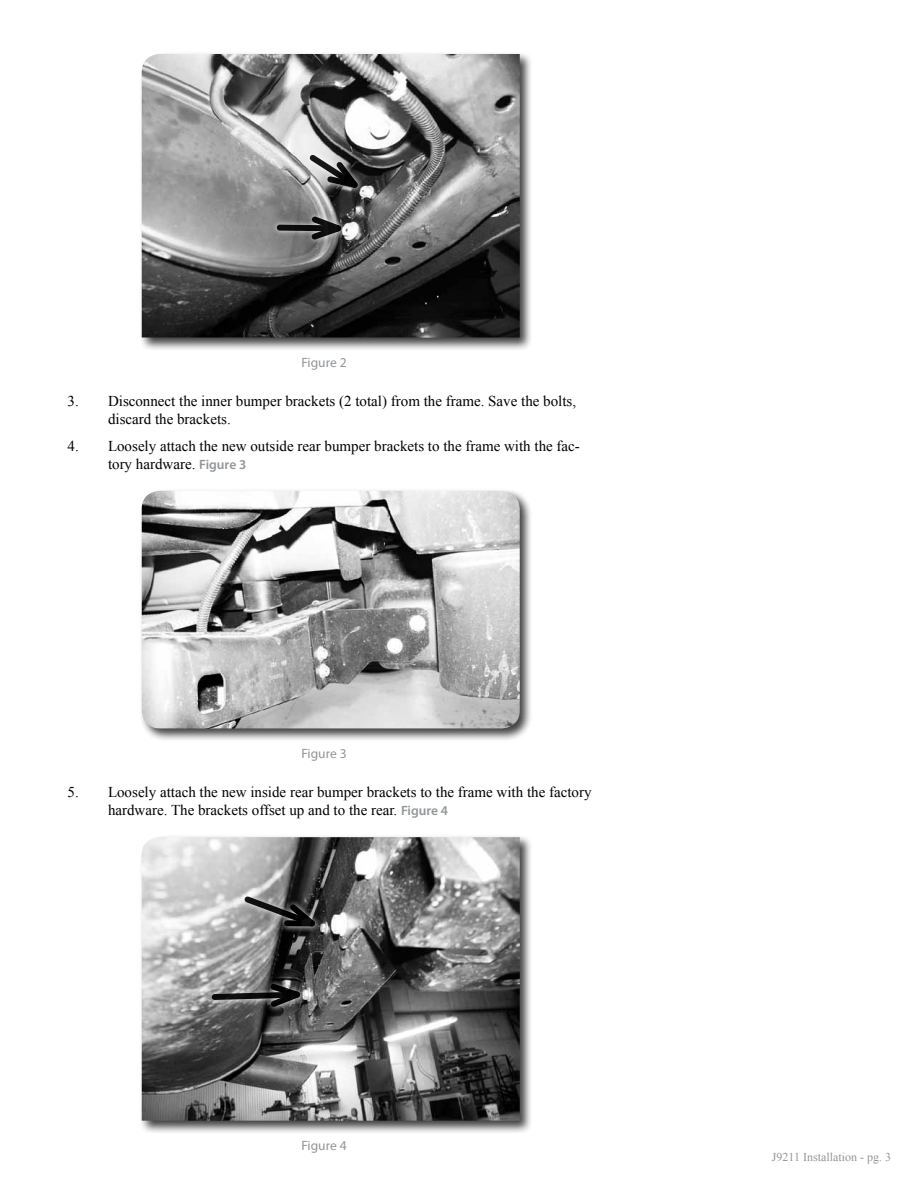
<style>
.page{position:relative;width:918px;height:1188px;background:#fff}
.page>*{position:absolute;margin:0;border:0;box-sizing:border-box;transform-origin:0 0}
.t1{font:15px/18px "Times New Roman";color:#000}
.t2{font:13.5px "Myriad Pro";color:#939598}
.t3{font:12px "Times New Roman";color:#939598}
.s1{font-family:"Myriad Pro";font-weight:600;font-size:13.5px;color:#939598}
</style>
<div class="page">
<div style="left:139px;top:51px;width:394px;height:300px;background:#000;opacity:.75"></div>
<img style="left:142px;top:54px;width:378px;height:284px">
<svg style="left:304px;top:150px;width:66px;height:44px;background:#717171"></svg>
<svg style="left:272px;top:211px;width:76px;height:35px"></svg>
<svg style="left:274px;top:212px;width:82px;height:32px;background:#6b6b6b"></svg>
<div style="left:139px;top:488px;width:394px;height:254px;background:#000;opacity:.75"></div>
<img style="left:142px;top:491px;width:378px;height:237px">
<div style="left:139px;top:834px;width:394px;height:300px;background:#000;opacity:.75"></div>
<img style="left:142px;top:837px;width:378px;height:284px">
<svg style="left:240px;top:891px;width:82px;height:42px"></svg>
<svg style="left:240px;top:892px;width:89px;height:39px;background:#5e5e5e"></svg>
<svg style="left:207px;top:979px;width:99px;height:34px"></svg>
<svg style="left:208px;top:979px;width:107px;height:33px;background:#616161"></svg>
<p class="t2" style="left:301px;top:354px;width:47px">Figure 2</p>
<p class="t1" style="left:108px;top:392px;width:470px;text-indent:-40px">3. Disconnect the inner bumper brackets (2 total) from the frame. Save the bolts, discard the brackets.</p>
<p class="t1" style="left:108px;top:437px;width:473px;text-indent:-41px">4. Loosely attach the new outside rear bumper brackets to the frame with the fac&shy;tory hardware. <span class="s1">Figure 3</span></p>
<p class="t2" style="left:301px;top:745px;width:47px">Figure 3</p>
<p class="t1" style="left:108px;top:783px;width:485px;text-indent:-40px">5. Loosely attach the new inside rear bumper brackets to the frame with the factory hardware. The brackets offset up and to the rear. <span class="s1">Figure 4</span></p>
<p class="t2" style="left:301px;top:1137px;width:47px">Figure 4</p>
<p class="t3" style="left:772px;top:1149px;width:121px">J9211 Installation - pg. 3</p>
</div>
